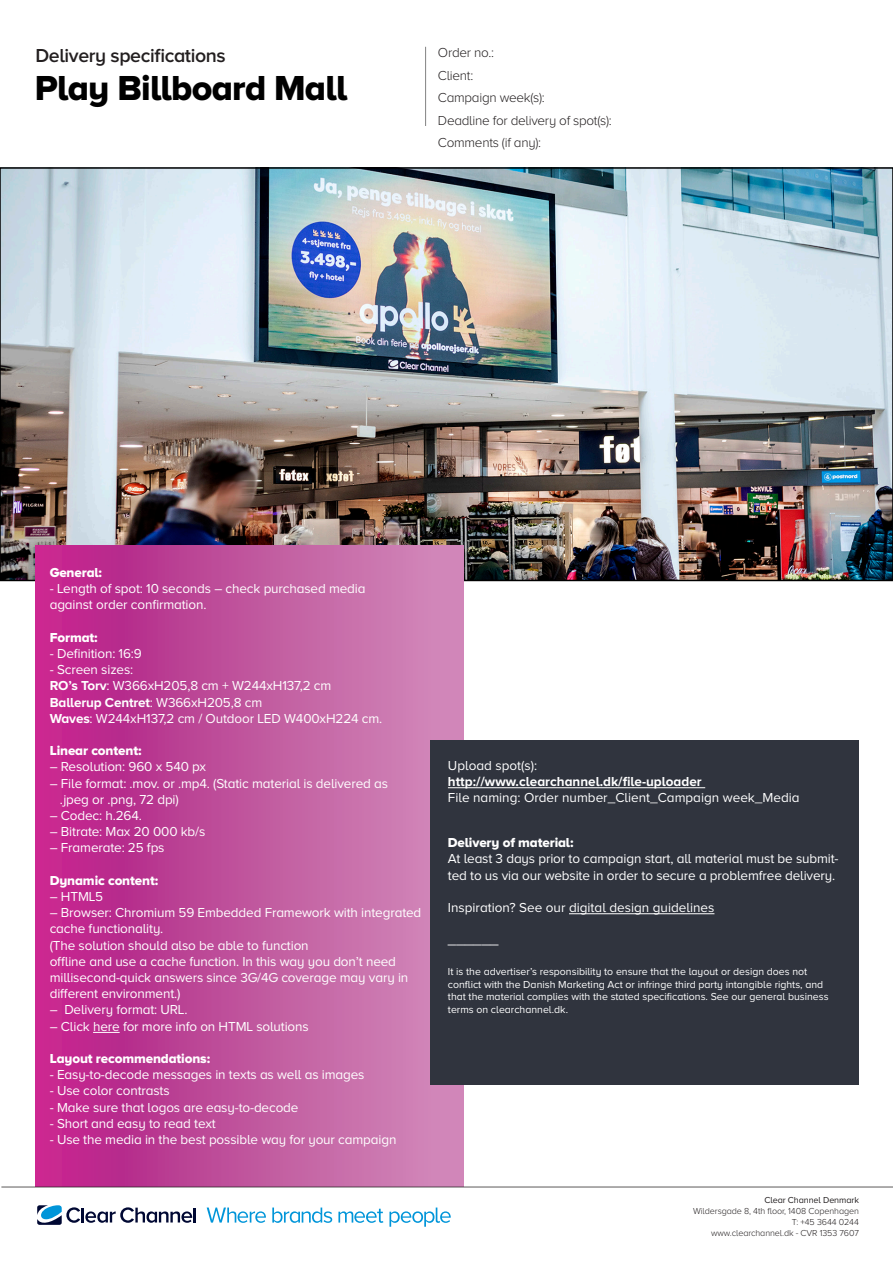
<style>
.page{position:relative;width:893px;height:1263px;background:#fff}
.page>*{position:absolute;margin:0;border:0;box-sizing:border-box;transform-origin:0 0}
.t1{font:36px "Proxima Nova A Extrabld";letter-spacing:-.02em;color:#000}
.t2{font:600 19.5px "Proxima Nova A";letter-spacing:-.02em;color:#231f20}
.t3{font:15px "Proxima Nova A";color:#fff}
.t4{font:13.5px/16.2px "Proxima Nova A";letter-spacing:-.01em;color:#fff}
.t5{font:13.5px "Proxima Nova A Extrabld";letter-spacing:-.01em;color:#fff}
.t6{font:300 13.5px/22.5px "Proxima Nova A";letter-spacing:-.02em;color:#231f20}
.t7{font:700 13.5px "Proxima Nova A";color:#fff}
.t8{font:10.5px/12.6px "Proxima Nova A";color:#fff}
.t9{font:300 9px/10.8px "Proxima Nova A";letter-spacing:-.01em;color:#231f20;text-align:right}
.t10{font:9px "Proxima Nova A";letter-spacing:-.01em;color:#231f20}
.s1{font-weight:700}
.s2{font-weight:400}
</style>
<div class="page">
<img style="left:3px;top:170px;width:887px;height:408px">
<svg style="left:36px;top:545px;width:428px;height:641px;background:#c2529e"></svg>
<div style="left:431px;top:740px;width:428px;height:344px;background:#30343e"></div>
<hr style="left:425px;top:47px;width:1px;height:79px;background:#000">
<svg style="left:93px;top:1032px;width:27px;height:1px"></svg>
<hr style="left:448px;top:787px;width:257px;height:1px;background:#fff">
<hr style="left:569px;top:913px;width:145px;height:1px;background:#fff">
<svg style="left:37px;top:1205px;width:159px;height:20px"></svg>
<svg style="left:207px;top:1207px;width:244px;height:20px"></svg>
<hr style="left:1px;top:1186px;width:892px;height:2px;background:#231f20">
<h2 class="t2" style="left:36px;top:45px;width:192px">Delivery specifications</h2>
<p class="t6" style="left:438px;top:42px;width:175px">Order no.:<br>Client:<br>Campaign week(s):<br>Deadline for delivery of spot(s):<br>Comments (if any):</p>
<p class="t1" style="left:35px;top:67px;width:314px">Play Billboard Mall</p>
<p class="t5" style="left:50px;top:565px;width:54px">General:</p>
<p class="t4" style="left:50px;top:580px;width:317px">- Length of spot: 10 seconds – check purchased media</p>
<p class="t4" style="left:50px;top:597px;width:158px">against order confirmation.</p>
<p class="t5" style="left:50px;top:629px;width:49px">Format:</p>
<p class="t4" style="left:50px;top:645px;width:94px">- Definition: 16:9</p>
<p class="t4" style="left:50px;top:661px;width:85px">- Screen sizes:</p>
<p class="t4" style="left:50px;top:678px;width:283px"><span class="s1">RO’s Torv</span>: W366xH205,8 cm + W244xH137,2 cm</p>
<p class="t7" style="left:50px;top:694px;width:214px">Ballerup Centret<span class="s2">: W366xH205,8 cm</span></p>
<p class="t4" style="left:50px;top:710px;width:334px"><span class="s1">Waves</span>: W244xH137,2 cm / Outdoor LED W400xH224 cm.</p>
<p class="t5" style="left:50px;top:743px;width:93px">Linear content:</p>
<p class="t4" style="left:50px;top:759px;width:158px">– Resolution: 960 x 540 px</p>
<p class="t4" style="left:50px;top:775px;width:340px">– File format: .mov. or .mp4. (Static material is delivered as</p>
<p class="t4" style="left:60px;top:791px;width:121px">.jpeg or .png, 72 dpi)</p>
<p class="t4" style="left:50px;top:807px;width:94px">– Codec: h.264.</p>
<p class="t4" style="left:50px;top:823px;width:157px">– Bitrate: Max 20 000 kb/s</p>
<p class="t4" style="left:50px;top:840px;width:116px">– Framerate: 25 fps</p>
<p class="t5" style="left:50px;top:872px;width:110px">Dynamic content:</p>
<p class="t4" style="left:50px;top:888px;width:55px">– HTML5</p>
<p class="t4" style="left:50px;top:904px;width:373px">– Browser: Chromium 59 Embedded Framework with integrated</p>
<p class="t4" style="left:50px;top:921px;width:115px">cache functionality.</p>
<p class="t4" style="left:50px;top:937px;width:260px">(The solution should also be able to function</p>
<p class="t4" style="left:50px;top:953px;width:348px">offline and use a cache function. In this way you don’t need</p>
<p class="t4" style="left:50px;top:969px;width:360px">millisecond-quick answers since 3G/4G coverage may vary in</p>
<p class="t4" style="left:50px;top:985px;width:132px">different environment.)</p>
<p class="t4" style="left:50px;top:1002px;width:139px">– Delivery format: URL.</p>
<p class="t4" style="left:50px;top:1018px;width:261px">– Click here for more info on HTML solutions</p>
<p class="t5" style="left:50px;top:1051px;width:162px">Layout recommendations:</p>
<p class="t4" style="left:50px;top:1066px;width:316px">- Easy-to-decode messages in texts as well as images</p>
<p class="t4" style="left:50px;top:1083px;width:121px">- Use color contrasts</p>
<p class="t4" style="left:50px;top:1099px;width:250px">- Make sure that logos are easy-to-decode</p>
<p class="t4" style="left:50px;top:1115px;width:168px">- Short and easy to read text</p>
<p class="t4" style="left:50px;top:1131px;width:348px">- Use the media in the best possible way for your campaign</p>
<p class="t4" style="left:448px;top:757px;width:91px">Upload spot(s):</p>
<p class="t7" style="left:448px;top:774px;width:255px">http://www.clearchannel.dk/file-uploader</p>
<p class="t4" style="left:448px;top:789px;width:353px">File naming: Order number_Client_Campaign week_Media</p>
<p class="t5" style="left:448px;top:835px;width:127px">Delivery of material:</p>
<p class="t4" style="left:448px;top:850px;width:392px">At least 3 days prior to campaign start, all material must be submit&shy;ted to us via our website in order to secure a problemfree delivery.</p>
<p class="t4" style="left:448px;top:899px;width:268px">Inspiration? See our digital design guidelines</p>
<p class="t3" style="left:448px;top:931px;width:52px">______</p>
<p class="t8" style="left:448px;top:965px;width:361px">It is the advertiser’s responsibility to ensure that the layout or design does not</p>
<p class="t8" style="left:448px;top:978px;width:382px">conflict with the Danish Marketing Act or infringe third party intangible rights, and that the material complies with the stated specifications. See our general business terms on clearchannel.dk.</p>
<p class="t10" style="left:764px;top:1195px;width:96px">Clear Channel Denmark</p>
<p class="t9" style="left:693px;top:1205px;width:167px">Wildersgade 8, 4th floor, 1408 Copenhagen<br>T: +45 3644 0244<br>www.clearchannel.dk - CVR 1353 7607</p>
</div>
